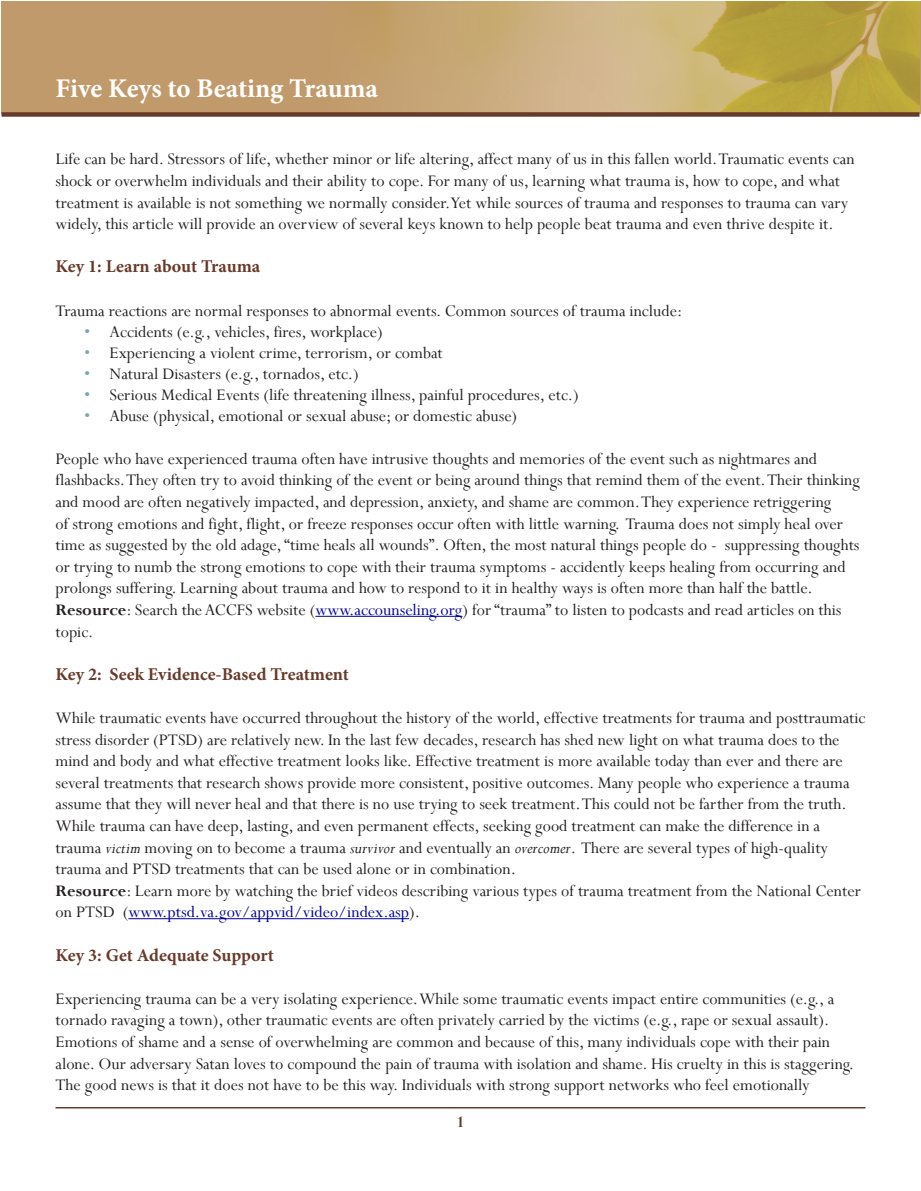
<style>
.page{position:relative;width:921px;height:1191px;background:#fff}
.page>*{position:absolute;margin:0;border:0;box-sizing:border-box;transform-origin:0 0}
.t1{font:700 27px "Minion Pro";letter-spacing:-.005em;color:#fff}
.Endnote_Text{font:18px/21.6px "Perpetua";color:#231f20}
.Endnote_Text-2{font:700 18px "Minion Pro";color:#683a2a}
.t2{font:700 18px "Perpetua";color:#683a2a}
.s1{color:#7ca7ae}
.s2{font-weight:700}
.s3{color:#009}
.s4{font-style:italic}
</style>
<div class="page">
<div style="left:2px;top:2px;width:919px;height:112px;background:#c19a6b"></div>
<img style="left:410px;top:2px;width:510px;height:110px">
<hr style="left:56px;top:1107px;width:810px;height:1px;background:#683a2a">
<div style="left:2px;top:112px;width:918px;height:5px;background:#683a2a"></div>
<hr style="left:315px;top:616px;width:147px;height:1px;background:#009">
<hr style="left:128px;top:918px;width:281px;height:1px;background:#009">
<h1 class="t1" style="left:56px;top:69px;width:324px">Five Keys to Beating Trauma</h1>
<p class="Endnote_Text" style="left:56px;top:148px;width:801px">Life can be hard. Stressors of life, whether minor or life altering, affect many of us in this fallen world. Traumatic events can shock or overwhelm individuals and their ability to cope. For many of us, learning what trauma is, how to cope, and what treatment is available is not something we normally consider. Yet while sources of trauma and responses to trauma can vary widely, this article will provide an overview of several keys known to help people beat trauma and even thrive despite it.</p>
<p class="Endnote_Text-2" style="left:56px;top:254px;width:206px">Key 1: Learn about Trauma</p>
<p class="Endnote_Text" style="left:56px;top:299px;width:628px">Trauma reactions are normal responses to abnormal events. Common sources of trauma include:</p>
<p class="Endnote_Text" style="left:84px;top:320px;width:300px"><span class="s1">•</span> Accidents (e.g., vehicles, fires, workplace)</p>
<p class="Endnote_Text" style="left:84px;top:341px;width:360px"><span class="s1">•</span> Experiencing a violent crime, terrorism, or combat</p>
<p class="Endnote_Text" style="left:84px;top:362px;width:276px"><span class="s1">•</span> Natural Disasters (e.g., tornados, etc.)</p>
<p class="Endnote_Text" style="left:84px;top:383px;width:496px"><span class="s1">•</span> Serious Medical Events (life threatening illness, painful procedures, etc.)</p>
<p class="Endnote_Text" style="left:84px;top:404px;width:435px"><span class="s1">•</span> Abuse (physical, emotional or sexual abuse; or domestic abuse)</p>
<p class="Endnote_Text" style="left:56px;top:447px;width:806px">People who have experienced trauma often have intrusive thoughts and memories of the event such as nightmares and flashbacks. They often try to avoid thinking of the event or being around things that remind them of the event. Their thinking and mood are often negatively impacted, and depression, anxiety, and shame are common. They experience retriggering<br>of strong emotions and fight, flight, or freeze responses occur often with little warning. Trauma does not simply heal over time as suggested by the old adage, “time heals all wounds”. Often, the most natural things people do - suppressing thoughts or trying to numb the strong emotions to cope with their trauma symptoms - accidently keeps healing from occurring and prolongs suffering. Learning about trauma and how to respond to it in healthy ways is often more than half the battle.</p>
<p class="Endnote_Text" style="left:56px;top:599px;width:788px"><span class="s2">Resource</span>: Search the ACCFS website (<span class="s3">www.accounseling.org</span>) for “trauma” to listen to podcasts and read articles on this topic.</p>
<p class="Endnote_Text-2" style="left:56px;top:661px;width:295px">Key 2: Seek Evidence-Based Treatment</p>
<p class="Endnote_Text" style="left:56px;top:707px;width:811px">While traumatic events have occurred throughout the history of the world, effective treatments for trauma and posttraumatic stress disorder (PTSD) are relatively new. In the last few decades, research has shed new light on what trauma does to the mind and body and what effective treatment looks like. Effective treatment is more available today than ever and there are several treatments that research shows provide more consistent, positive outcomes. Many people who experience a trauma assume that they will never heal and that there is no use trying to seek treatment. This could not be farther from the truth.<br>While trauma can have deep, lasting, and even permanent effects, seeking good treatment can make the difference in a trauma <span class="s4">victim</span> moving on to become a trauma <span class="s4">survivor</span> and eventually an <span class="s4">overcomer</span>. There are several types of high-quality trauma and PTSD treatments that can be used alone or in combination.</p>
<p class="Endnote_Text" style="left:56px;top:879px;width:807px"><span class="s2">Resource</span>: Learn more by watching the brief videos describing various types of trauma treatment from the National Center on PTSD (<span class="s3">www.ptsd.va.gov/appvid/video/index.asp</span>).</p>
<p class="Endnote_Text-2" style="left:56px;top:942px;width:220px">Key 3: Get Adequate Support</p>
<p class="Endnote_Text" style="left:56px;top:987px;width:800px">Experiencing trauma can be a very isolating experience. While some traumatic events impact entire communities (e.g., a tornado ravaging a town), other traumatic events are often privately carried by the victims (e.g., rape or sexual assault).<br>Emotions of shame and a sense of overwhelming are common and because of this, many individuals cope with their pain alone. Our adversary Satan loves to compound the pain of trauma with isolation and shame. His cruelty in this is staggering.<br>The good news is that it does not have to be this way. Individuals with strong support networks who feel emotionally</p>
<p class="t2" style="left:456px;top:1111px;width:10px">1</p>
</div>
